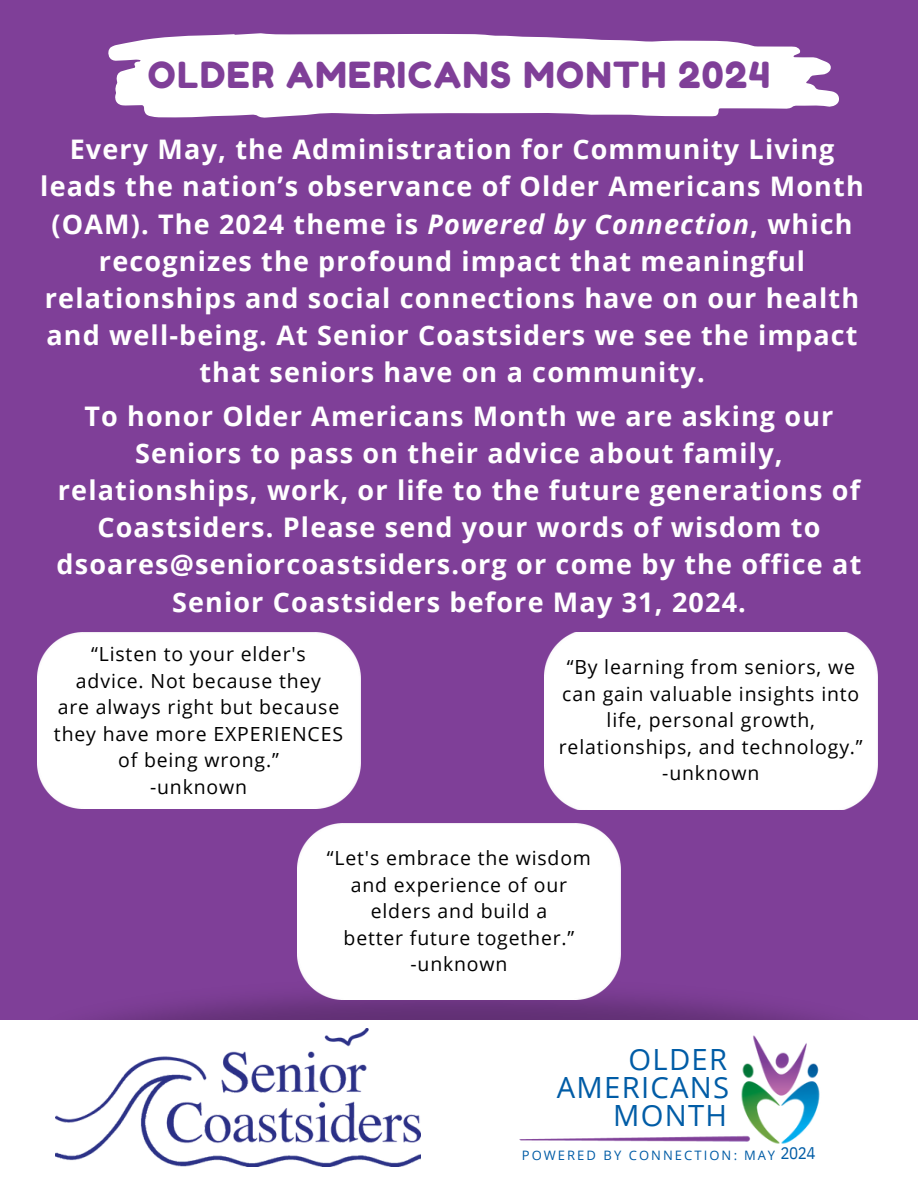
<style>
.page{position:relative;width:918px;height:1188px;background:#7f3f98}
.page>*{position:absolute;margin:0;border:0;box-sizing:border-box;transform-origin:0 0}
.t1{font:36px "Fredoka One";letter-spacing:.045em;color:#7f3f98}
.t2{font:29.25px/27.6px "Open Sans";letter-spacing:.045em;color:#005ca6;text-align:right}
.t3{font:700 27px/37.2px "Open Sans";letter-spacing:.045em;color:#fff;text-align:center}
.t4{font:19.5px/26.4px "Open Sans";letter-spacing:.045em;color:#000;text-align:center}
.t5{font:16.8px "IBM Plex Sans Cond";color:#005ca6}
.t6{font:13.05px "Open Sans";letter-spacing:.16em;color:#005ca6}
.s1{font-style:italic}
</style>
<div class="page">
<img style="left:99px;top:933px;width:720px;height:87px">
<div style="left:0;top:1020px;width:918px;height:168px;background:#fff"></div>
<img style="left:519px;top:1035px;width:301px;height:109px">
<img style="left:56px;top:1028px;width:364px;height:139px">
<div style="left:37px;top:632px;width:323px;height:177px;background:#fff"></div>
<div style="left:544px;top:632px;width:333px;height:177px;background:#fff"></div>
<div style="left:298px;top:823px;width:323px;height:176px;background:#fff"></div>
<svg style="left:108px;top:33px;width:731px;height:85px;background:#ece2ef"></svg>
<h2 class="t1" style="left:148px;top:53px;width:624px">OLDER AMERICANS MONTH 2024</h2>
<h6 class="t3" style="left:40px;top:130px;width:825px">Every May, the Administration for Community Living leads the nation’s observance of Older Americans Month (OAM). The 2024 theme is <span class="s1">Powered by Connection</span>, which recognizes the profound impact that meaningful relationships and social connections have on our health and well-being. At Senior Coastsiders we see the impact that seniors have on a community.</h6>
<h5 class="t3" style="left:57px;top:397px;width:806px">To honor Older Americans Month we are asking our Seniors to pass on their advice about family, relationships, work, or life to the future generations of Coastsiders. Please send your words of wisdom to dsoares@seniorcoastsiders.org or come by the office at Senior Coastsiders before May 31, 2024.</h5>
<h4 class="t4" style="left:54px;top:640px;width:291px">“Listen to your elder's<br>advice. Not because they<br>are always right but because they have more EXPERIENCES of being wrong.”<br>-unknown</h4>
<p class="t4" style="left:559px;top:654px;width:305px">“By learning from seniors, we can gain valuable insights into life, personal growth, relationships, and technology.” -unknown</p>
<p class="t4" style="left:327px;top:844px;width:266px">“Let's embrace the wisdom and experience of our elders and build a<br>better future together.” -unknown</p>
<h3 class="t2" style="left:557px;top:1045px;width:174px">OLDER<br>AMERICANS<br>MONTH</h3>
<h3 class="t6" style="left:522px;top:1146px;width:255px">POWERED BY CONNECTION: MAY</h3>
<h4 class="t5" style="left:781px;top:1142px;width:36px">2024</h4>
</div>
